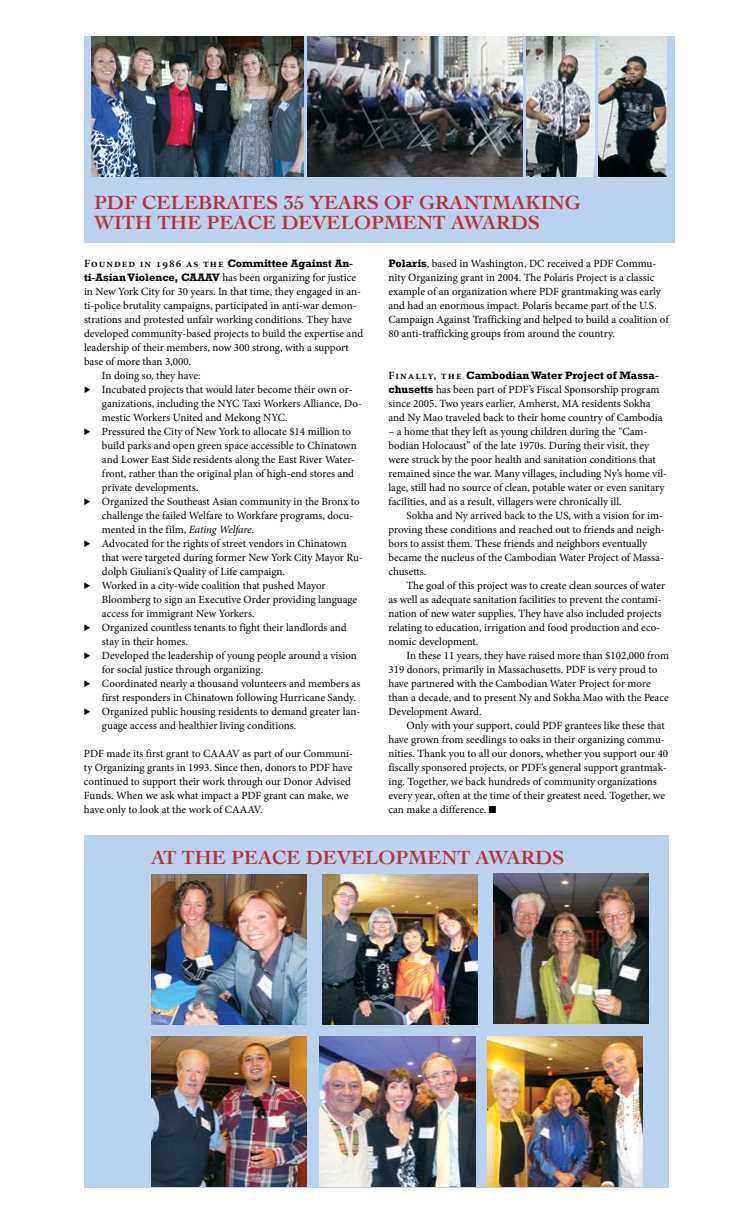
<style>
.page{position:relative;width:756px;height:1224px;background:#fff}
.page>*{position:absolute;margin:0;border:0;box-sizing:border-box;transform-origin:0 0}
.t1{font:700 20px/20px "Cochin";color:#be3138}
.t2{font:11px/14px "Minion Pro";letter-spacing:-.005em;color:#000}
.t3{font:700 11px "Rockwell";color:#000}
.s1{font-family:"Minion Pro";font-weight:600}
.s2{font-family:"Rockwell";font-weight:700}
.s3{font-style:italic}
</style>
<div class="page">
<div style="left:84px;top:36px;width:591px;height:207px;background:#bad2ed"></div>
<img style="left:91px;top:36px;width:213px;height:141px">
<img style="left:307px;top:36px;width:216px;height:141px">
<img style="left:526px;top:36px;width:69px;height:141px">
<img style="left:598px;top:36px;width:69px;height:141px">
<div style="left:84px;top:835px;width:585px;height:353px;background:#bad2ed"></div>
<img style="left:319px;top:1037px;width:156px;height:150px">
<img style="left:151px;top:1037px;width:156px;height:150px">
<img style="left:487px;top:1037px;width:156px;height:150px">
<img style="left:322px;top:875px;width:156px;height:150px">
<img style="left:151px;top:875px;width:156px;height:150px">
<img style="left:493px;top:874px;width:156px;height:150px">
<h1 class="t1" style="left:94px;top:192px;width:488px">PDF CELEBRATES 35 YEARS OF GRANTMAKING<br>WITH THE PEACE DEVELOPMENT AWARDS</h1>
<p class="t3" style="left:84px;top:257px;width:271px"><span class="s1">Founded in 1986 as the</span> Committee Against An-</p>
<p class="t2" style="left:84px;top:271px;width:274px"><span class="s2">ti-Asian Violence, CAAAV</span> has been organizing for justice</p>
<p class="t2" style="left:84px;top:285px;width:279px">in New York City for 30 years. In that time, they engaged in an-</p>
<p class="t2" style="left:84px;top:299px;width:274px">ti-police brutality campaigns, participated in anti-war demon-</p>
<p class="t2" style="left:84px;top:313px;width:269px">strations and protested unfair working conditions. They have</p>
<p class="t2" style="left:84px;top:327px;width:281px">developed community-based projects to build the expertise and</p>
<p class="t2" style="left:84px;top:341px;width:266px">leadership of their members, now 300 strong, with a support</p>
<p class="t2" style="left:84px;top:355px;width:109px">base of more than 3,000.</p>
<p class="t2" style="left:102px;top:369px;width:100px">In doing so, they have:</p>
<p class="t2" style="left:102px;top:383px;width:252px">Incubated projects that would later become their own or-</p>
<p class="t2" style="left:102px;top:397px;width:261px">ganizations, including the NYC Taxi Workers Alliance, Do-</p>
<p class="t2" style="left:102px;top:411px;width:187px">mestic Workers United and Mekong NYC.</p>
<p class="t2" style="left:102px;top:425px;width:251px">Pressured the City of New York to allocate $14 million to</p>
<p class="t2" style="left:102px;top:439px;width:256px">build parks and open green space accessible to Chinatown</p>
<p class="t2" style="left:102px;top:453px;width:255px">and Lower East Side residents along the East River Water-</p>
<p class="t2" style="left:102px;top:467px;width:254px">front, rather than the original plan of high-end stores and</p>
<p class="t2" style="left:102px;top:481px;width:98px">private developments.</p>
<p class="t2" style="left:102px;top:495px;width:259px">Organized the Southeast Asian community in the Bronx to</p>
<p class="t2" style="left:102px;top:509px;width:253px">challenge the failed Welfare to Workfare programs, docu-</p>
<p class="t2" style="left:102px;top:523px;width:154px">mented in the film, <span class="s3">Eating Welfare</span>.</p>
<p class="t2" style="left:102px;top:537px;width:246px">Advocated for the rights of street vendors in Chinatown</p>
<p class="t2" style="left:102px;top:551px;width:262px">that were targeted during former New York City Mayor Ru-</p>
<p class="t2" style="left:102px;top:565px;width:185px">dolph Giuliani’s Quality of Life campaign.</p>
<p class="t2" style="left:102px;top:579px;width:225px">Worked in a city-wide coalition that pushed Mayor</p>
<p class="t2" style="left:102px;top:593px;width:257px">Bloomberg to sign an Executive Order providing language</p>
<p class="t2" style="left:102px;top:607px;width:154px">access for immigrant New Yorkers.</p>
<p class="t2" style="left:102px;top:621px;width:246px">Organized countless tenants to fight their landlords and</p>
<p class="t2" style="left:102px;top:635px;width:87px">stay in their homes.</p>
<p class="t2" style="left:102px;top:649px;width:256px">Developed the leadership of young people around a vision</p>
<p class="t2" style="left:102px;top:663px;width:163px">for social justice through organizing.</p>
<p class="t2" style="left:102px;top:677px;width:260px">Coordinated nearly a thousand volunteers and members as</p>
<p class="t2" style="left:102px;top:691px;width:256px">first responders in Chinatown following Hurricane Sandy.</p>
<p class="t2" style="left:102px;top:705px;width:260px">Organized public housing residents to demand greater lan-</p>
<p class="t2" style="left:102px;top:719px;width:196px">guage access and healthier living conditions.</p>
<p class="t2" style="left:84px;top:747px;width:270px">PDF made its first grant to CAAAV as part of our Communi&shy;ty Organizing grants in 1993. Since then, donors to PDF have continued to support their work through our Donor Advised Funds. When we ask what impact a PDF grant can make, we have only to look at the work of CAAAV.</p>
<p class="t2" style="left:389px;top:257px;width:282px"><span class="s2">Polaris</span>, based in Washington, DC received a PDF Commu&shy;nity Organizing grant in 2004. The Polaris Project is a classic example of an organization where PDF grantmaking was early and had an enormous impact. Polaris became part of the U.S.<br>Campaign Against Trafficking and helped to build a coalition of 80 anti-trafficking groups from around the country.</p>
<p class="t3" style="left:389px;top:369px;width:272px"><span class="s1">Finally, the</span> Cambodian Water Project of Massa-</p>
<p class="t2" style="left:389px;top:383px;width:276px"><span class="s2">chusetts</span> has been part of PDF’s Fiscal Sponsorship program since 2005. Two years earlier, Amherst, MA residents Sokha and Ny Mao traveled back to their home country of Cambodia</p>
<p class="t2" style="left:389px;top:425px;width:280px">– a home that they left as young children during the “Cam&shy;bodian Holocaust” of the late 1970s. During their visit, they were struck by the poor health and sanitation conditions that remained since the war. Many villages, including Ny’s home vil&shy;lage, still had no source of clean, potable water or even sanitary facilities, and as a result, villagers were chronically ill.</p>
<p class="t2" style="left:389px;top:509px;width:278px;text-indent:18px">Sokha and Ny arrived back to the US, with a vision for im&shy;proving these conditions and reached out to friends and neigh&shy;bors to assist them. These friends and neighbors eventually became the nucleus of the Cambodian Water Project of Massa&shy;chusetts.</p>
<p class="t2" style="left:389px;top:579px;width:278px;text-indent:18px">The goal of this project was to create clean sources of water as well as adequate sanitation facilities to prevent the contami&shy;nation of new water supplies. They have also included projects relating to education, irrigation and food production and eco&shy;nomic development.</p>
<p class="t2" style="left:389px;top:649px;width:282px;text-indent:18px">In these 11 years, they have raised more than $102,000 from 319 donors, primarily in Massachusetts. PDF is very proud to have partnered with the Cambodian Water Project for more than a decade, and to present Ny and Sokha Mao with the Peace Development Award.</p>
<p class="t2" style="left:389px;top:719px;width:281px;text-indent:18px">Only with your support, could PDF grantees like these that have grown from seedlings to oaks in their organizing commu&shy;nities. Thank you to all our donors, whether you support our 40 fiscally sponsored projects, or PDF’s general support grantmak&shy;ing. Together, we back hundreds of community organizations every year, often at the time of their greatest need. Together, we can make a difference. ■</p>
<h1 class="t1" style="left:151px;top:846px;width:415px">AT THE PEACE DEVELOPMENT AWARDS</h1>
</div>
